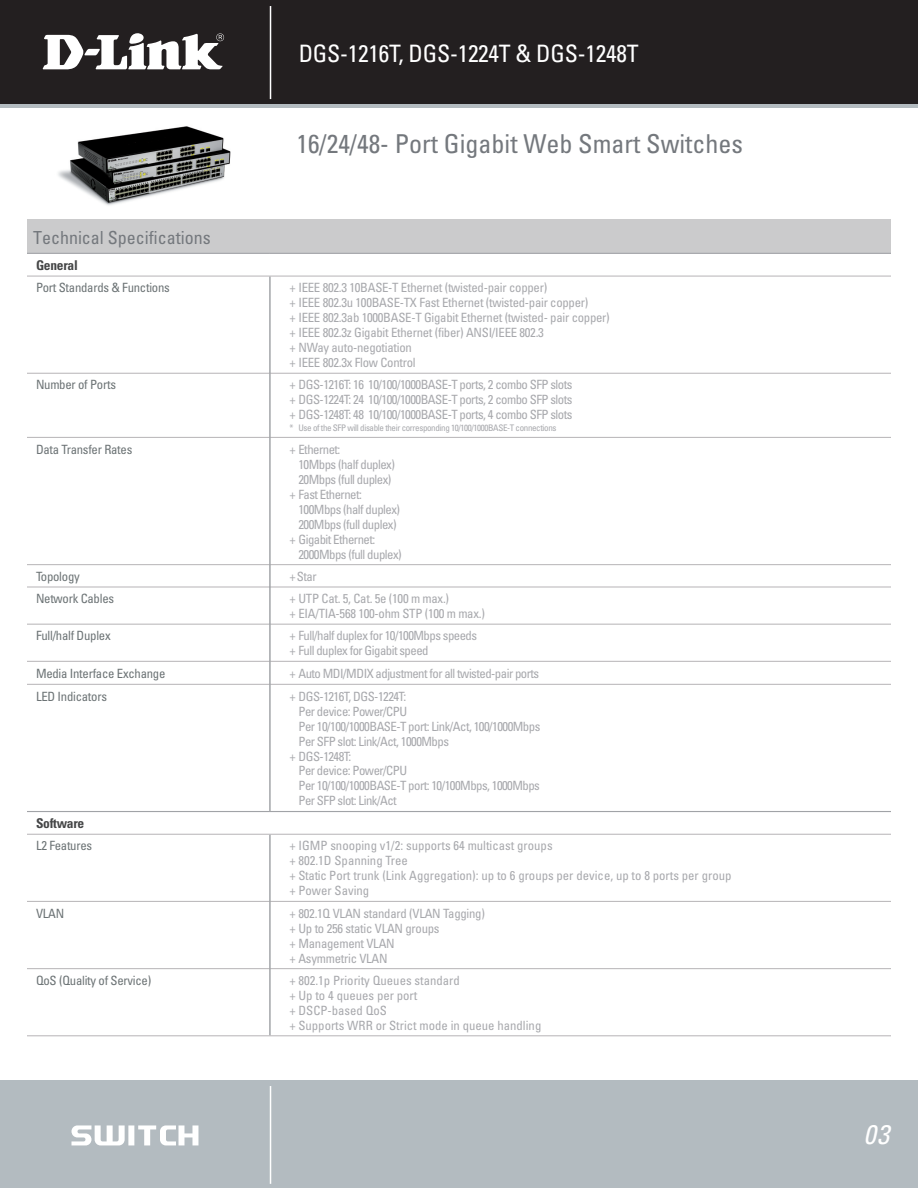
<style>
.page{position:relative;width:918px;height:1188px;background:#fff}
.page>*{position:absolute;margin:0;border:0;box-sizing:border-box;transform-origin:0 0}
.t1{font:italic condensed 27px "Univers";color:#fff}
.t2{font:condensed 26.1px "Univers";color:#74787d}
.t3{font:condensed 24px "Univers";letter-spacing:-.01em;color:#fff}
.t4{font:condensed 18px "Univers";color:#74787d}
.t5{font:700 condensed 13.5px "Univers";letter-spacing:-.02em;color:#454647}
.t6{font:condensed 12.75px/15px "Univers";letter-spacing:-.02em;color:#a8a9ad}
.t7{font:condensed 12.75px/15px "Univers";letter-spacing:-.04em;color:#a8a9ad}
.t8{font:condensed 12.75px/15px "Univers";color:#a8a9ad}
.t9{font:condensed 12.75px "Univers";letter-spacing:-.02em;color:#6c7375}
.t10{font:condensed 9px "Univers";letter-spacing:-.04em;color:#a8a9ad}
</style>
<div class="page">
<div style="left:0;top:0;width:918px;height:108px;background:linear-gradient(to right,#b3bbc0,#b3bbc0)"></div>
<div style="left:0;top:0;width:918px;height:103px;background:#231f20"></div>
<div style="left:0;top:1080px;width:918px;height:108px;background:#b3bbc0"></div>
<hr style="left:270px;top:6px;width:1px;height:93px;background:#fff">
<hr style="left:270px;top:1086px;width:1px;height:98px;background:#fff">
<svg style="left:43px;top:33px;width:181px;height:36px"></svg>
<svg style="left:71px;top:1125px;width:127px;height:20px"></svg>
<div style="left:27px;top:220px;width:864px;height:33px;background:#cbcbcc"></div>
<hr style="left:27px;top:253px;width:243px;height:1px;background:#a1a3a7">
<hr style="left:270px;top:253px;width:621px;height:1px;background:#a1a3a7">
<hr style="left:27px;top:811px;width:243px;height:1px;background:#a1a3a7">
<hr style="left:270px;top:811px;width:621px;height:1px;background:#a1a3a7">
<hr style="left:27px;top:276px;width:243px;height:1px;background:#bebcbe">
<hr style="left:270px;top:276px;width:621px;height:1px;background:#bebcbe">
<hr style="left:27px;top:373px;width:243px;height:1px;background:#bebcbe">
<hr style="left:270px;top:373px;width:621px;height:1px;background:#bebcbe">
<hr style="left:27px;top:437px;width:243px;height:1px;background:#bebcbe">
<hr style="left:270px;top:437px;width:621px;height:1px;background:#bebcbe">
<hr style="left:27px;top:564px;width:243px;height:1px;background:#bebcbe">
<hr style="left:270px;top:564px;width:621px;height:1px;background:#bebcbe">
<hr style="left:27px;top:586px;width:243px;height:2px;background:#bebcbe">
<hr style="left:270px;top:586px;width:621px;height:2px;background:#bebcbe">
<hr style="left:27px;top:624px;width:243px;height:1px;background:#bebcbe">
<hr style="left:270px;top:624px;width:621px;height:1px;background:#bebcbe">
<hr style="left:27px;top:661px;width:243px;height:1px;background:#bebcbe">
<hr style="left:270px;top:661px;width:621px;height:1px;background:#bebcbe">
<hr style="left:27px;top:684px;width:243px;height:1px;background:#bebcbe">
<hr style="left:270px;top:684px;width:621px;height:1px;background:#bebcbe">
<hr style="left:27px;top:834px;width:243px;height:1px;background:#bebcbe">
<hr style="left:270px;top:834px;width:621px;height:1px;background:#bebcbe">
<hr style="left:27px;top:901px;width:243px;height:1px;background:#bebcbe">
<hr style="left:270px;top:901px;width:621px;height:1px;background:#bebcbe">
<hr style="left:27px;top:968px;width:243px;height:1px;background:#bebcbe">
<hr style="left:270px;top:968px;width:621px;height:1px;background:#bebcbe">
<hr style="left:27px;top:1035px;width:243px;height:1px;background:#bebcbe">
<hr style="left:270px;top:1035px;width:621px;height:1px;background:#bebcbe">
<hr style="left:270px;top:277px;width:1px;height:96px;background:#74787d">
<hr style="left:270px;top:373px;width:1px;height:64px;background:#74787d">
<hr style="left:270px;top:437px;width:1px;height:128px;background:#74787d">
<svg style="left:270px;top:565px;width:1px;height:22px"></svg>
<hr style="left:270px;top:587px;width:1px;height:37px;background:#74787d">
<hr style="left:270px;top:624px;width:1px;height:37px;background:#74787d">
<svg style="left:270px;top:661px;width:1px;height:23px"></svg>
<hr style="left:270px;top:684px;width:1px;height:127px;background:#74787d">
<hr style="left:270px;top:835px;width:1px;height:66px;background:#74787d">
<hr style="left:270px;top:901px;width:1px;height:68px;background:#74787d">
<hr style="left:270px;top:969px;width:1px;height:66px;background:#74787d">
<img style="left:58px;top:126px;width:173px;height:80px">
<h3 class="t3" style="left:299px;top:38px;width:341px">DGS-1216T, DGS-1224T &amp; DGS-1248T</h3>
<h2 class="t2" style="left:296px;top:128px;width:448px">16/24/48- Port Gigabit Web Smart Switches</h2>
<h3 class="t4" style="left:33px;top:226px;width:179px">Technical Specifications</h3>
<p class="t5" style="left:36px;top:257px;width:43px">General</p>
<p class="t9" style="left:36px;top:280px;width:135px">Port Standards &amp; Functions</p>
<p class="t6" style="left:289px;top:280px;width:322px">+ IEEE 802.3 10BASE-T Ethernet (twisted-pair copper)<br>+ IEEE 802.3u 100BASE-TX Fast Ethernet (twisted-pair copper)<br>+ IEEE 802.3ab 1000BASE-T Gigabit Ethernet (twisted- pair copper) + IEEE 802.3z Gigabit Ethernet (fiber) ANSI/IEEE 802.3<br>+ NWay auto-negotiation<br>+ IEEE 802.3x Flow Control</p>
<p class="t9" style="left:36px;top:377px;width:82px">Number of Ports</p>
<p class="t6" style="left:289px;top:377px;width:285px;text-align:justify">+ DGS-1216T: 16 10/100/1000BASE-T ports, 2 combo SFP slots + DGS-1224T: 24 10/100/1000BASE-T ports, 2 combo SFP slots + DGS-1248T: 48 10/100/1000BASE-T ports, 4 combo SFP slots</p>
<p class="t10" style="left:289px;top:423px;width:269px">* Use of the SFP will disable their corresponding 10/100/1000BASE-T connections</p>
<p class="t9" style="left:36px;top:441px;width:98px">Data Transfer Rates</p>
<p class="t7" style="left:289px;top:441px;width:52px">+ Ethernet:</p>
<p class="t7" style="left:298px;top:456px;width:98px">10Mbps (half duplex)</p>
<p class="t7" style="left:298px;top:471px;width:94px">20Mbps (full duplex)</p>
<p class="t7" style="left:289px;top:486px;width:74px">+ Fast Ethernet:</p>
<p class="t7" style="left:298px;top:501px;width:103px">100Mbps (half duplex)</p>
<p class="t7" style="left:298px;top:516px;width:100px">200Mbps (full duplex)</p>
<p class="t7" style="left:289px;top:531px;width:87px">+ Gigabit Ethernet:</p>
<p class="t7" style="left:298px;top:546px;width:105px">2000Mbps (full duplex)</p>
<p class="t9" style="left:36px;top:568px;width:45px">Topology</p>
<p class="t6" style="left:289px;top:569px;width:29px">+Star</p>
<p class="t9" style="left:36px;top:591px;width:80px">Network Cables</p>
<p class="t6" style="left:289px;top:591px;width:197px">+ UTP Cat. 5, Cat. 5e (100 m max.)<br>+ EIA/TIA-568 100-ohm STP (100 m max.)</p>
<p class="t9" style="left:36px;top:628px;width:76px">Full/half Duplex</p>
<p class="t7" style="left:289px;top:628px;width:189px">+ Full/half duplex for 10/100Mbps speeds + Full duplex for Gigabit speed</p>
<p class="t9" style="left:36px;top:665px;width:131px">Media Interface Exchange</p>
<p class="t7" style="left:289px;top:666px;width:251px">+ Auto MDI/MDIX adjustment for all twisted-pair ports</p>
<p class="t9" style="left:36px;top:688px;width:73px">LED Indicators</p>
<p class="t7" style="left:289px;top:688px;width:118px">+ DGS-1216T, DGS-1224T:</p>
<p class="t7" style="left:298px;top:703px;width:110px">Per device: Power/CPU</p>
<p class="t7" style="left:298px;top:718px;width:243px">Per 10/100/1000BASE-T port: Link/Act, 100/1000Mbps</p>
<p class="t7" style="left:298px;top:733px;width:152px">Per SFP slot: Link/Act, 1000Mbps</p>
<p class="t7" style="left:289px;top:748px;width:64px">+ DGS-1248T:</p>
<p class="t7" style="left:298px;top:763px;width:110px">Per device: Power/CPU</p>
<p class="t7" style="left:298px;top:778px;width:243px">Per 10/100/1000BASE-T port: 10/100Mbps, 1000Mbps</p>
<p class="t7" style="left:298px;top:793px;width:100px">Per SFP slot: Link/Act</p>
<p class="t5" style="left:36px;top:815px;width:50px">Software</p>
<p class="t9" style="left:36px;top:838px;width:58px">L2 Features</p>
<p class="t8" style="left:289px;top:838px;width:444px">+ IGMP snooping v1/2: supports 64 multicast groups<br>+ 802.1D Spanning Tree<br>+ Static Port trunk (Link Aggregation): up to 6 groups per device, up to 8 ports per group + Power Saving</p>
<p class="t9" style="left:36px;top:905px;width:30px">VLAN</p>
<p class="t6" style="left:289px;top:905px;width:197px">+ 802.1Q VLAN standard (VLAN Tagging) + Up to 256 static VLAN groups<br>+ Management VLAN<br>+ Asymmetric VLAN</p>
<p class="t9" style="left:36px;top:972px;width:117px">QoS (Quality of Service)</p>
<p class="t8" style="left:289px;top:973px;width:253px">+ 802.1p Priority Queues standard<br>+ Up to 4 queues per port<br>+ DSCP-based QoS<br>+ Supports WRR or Strict mode in queue handling</p>
<h1 class="t1" style="left:864px;top:1118px;width:27px">03</h1>
</div>
